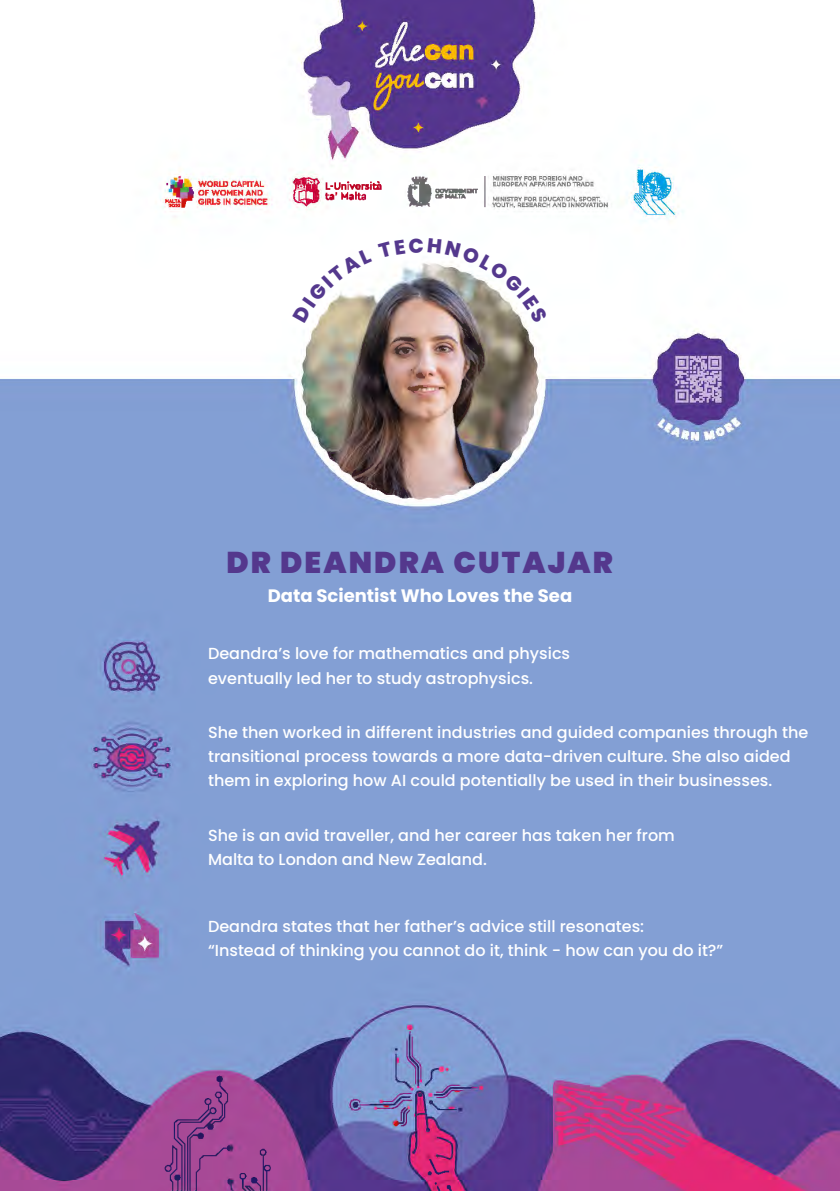
<style>
.page{position:relative;width:840px;height:1191px;background:#fff}
.page>*{position:absolute;margin:0;border:0;box-sizing:border-box;transform-origin:0 0}
.t1{font:900 30px "Poppins";letter-spacing:.07em;color:#54388d}
.t2{font:700 18px "Poppins";color:#fff}
.t3{font:500 16px/24px "Poppins";color:#fff}
</style>
<div class="page">
<img style="left:0;top:0;width:839px;height:1191px">
<svg style="left:292px;top:248px;width:80px;height:75px"></svg>
<img style="left:378px;top:238px;width:169px;height:86px">
<h1 class="t1" style="left:226px;top:545px;width:388px">DR DEANDRA CUTAJAR</h1>
<p class="t2" style="left:267px;top:585px;width:306px">Data Scientist Who Loves the Sea</p>
<p class="t3" style="left:208px;top:642px;width:363px">Deandra’s love for mathematics and physics eventually led her to study astrophysics.</p>
<p class="t3" style="left:208px;top:720px;width:601px">She then worked in different industries and guided companies through the transitional process towards a more data-driven culture. She also aided them in exploring how AI could potentially be used in their businesses.</p>
<p class="t3" style="left:208px;top:823px;width:468px">She is an avid traveller, and her career has taken her from<br>Malta to London and New Zealand.</p>
<p class="t3" style="left:208px;top:914px;width:516px">Deandra states that her father’s advice still resonates:<br>“Instead of thinking you cannot do it, think - how can you do it?”</p>
</div>
